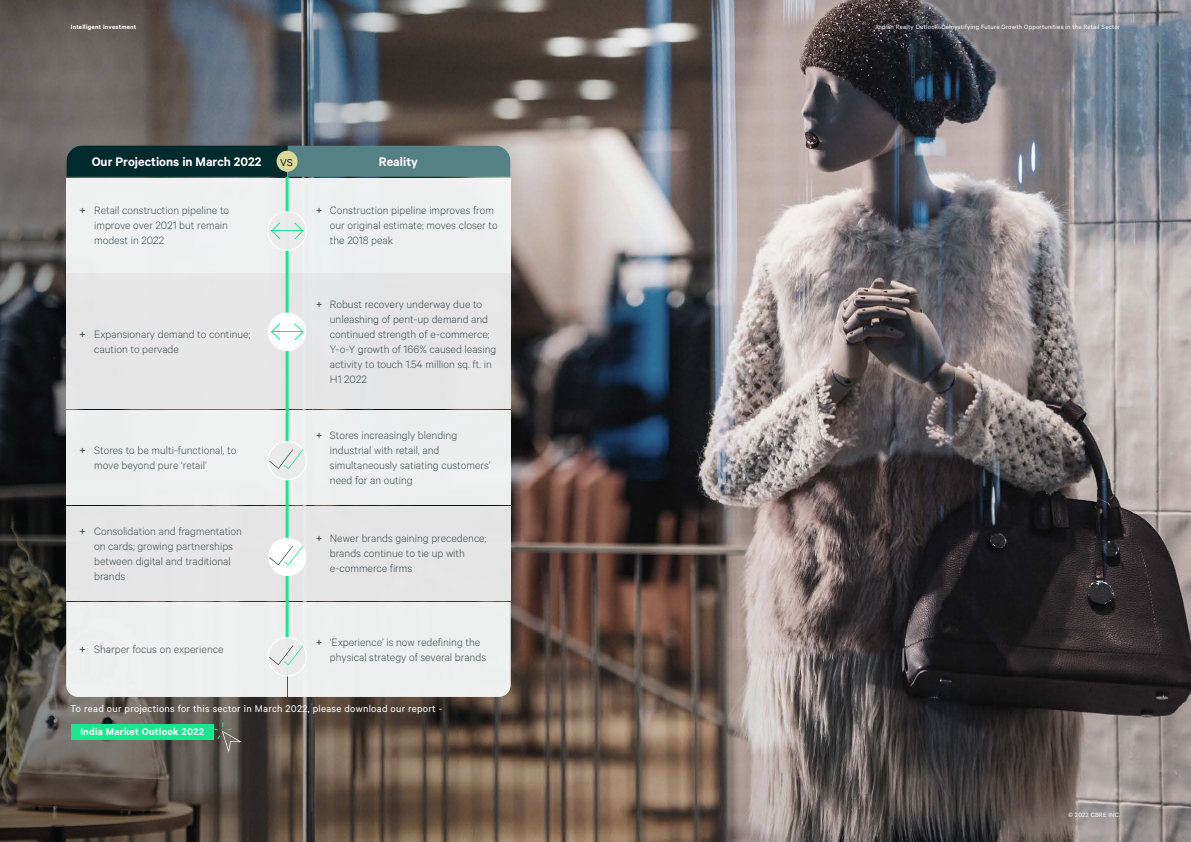
<style>
.page{position:relative;width:1191px;height:842px;background:#fff}
.page>*{position:absolute;margin:0;border:0;box-sizing:border-box;transform-origin:0 0}
.t1{font:600 14px "Calibre";color:#fff}
.t2{font:300 12px/15px "Calibre";color:#435254}
.t3{font:11px "Calibre";letter-spacing:.025em;color:#fff}
.t4{font:600 11px "Calibre";letter-spacing:.025em;color:#fff}
.t5{font:7px "Calibre";letter-spacing:.025em;color:#fff}
.t6{font:600 7px "Calibre";letter-spacing:.025em;color:#fff}
.s1{font-weight:300;font-size:15.6px;color:#000}
.s2{font-weight:500}
</style>
<div class="page">
<img style="left:1166px;top:0;width:25px;height:842px">
<img style="left:0;top:0;width:1166px;height:842px">
<div style="left:66px;top:178px;width:221px;height:95px;background:#f4f6f6"></div>
<div style="left:66px;top:506px;width:221px;height:95px;background:#ebebec"></div>
<div style="left:66px;top:274px;width:221px;height:135px;background:#ebebec"></div>
<div style="left:66px;top:410px;width:221px;height:95px;background:#f4f6f6"></div>
<div style="left:288px;top:178px;width:223px;height:95px;background:#eef0ef"></div>
<div style="left:288px;top:506px;width:223px;height:95px;background:#e5e4e5"></div>
<div style="left:288px;top:274px;width:223px;height:135px;background:#e4e5e6"></div>
<div style="left:288px;top:410px;width:223px;height:95px;background:#edefef"></div>
<hr style="left:285px;top:168px;width:3px;height:501px;background:#17e88f">
<div style="left:268px;top:212px;width:38px;height:38px;background:#ebebec;border-radius:50%"></div>
<div style="left:267px;top:211px;width:40px;height:40px;border:1px solid #fff;border-radius:50%"></div>
<svg style="left:271px;top:222px;width:32px;height:17px"></svg>
<div style="left:268px;top:313px;width:38px;height:38px;background:#fff;border-radius:50%"></div>
<svg style="left:271px;top:323px;width:32px;height:17px"></svg>
<div style="left:268px;top:441px;width:38px;height:39px;background:#ebebec;border-radius:50%"></div>
<div style="left:267px;top:441px;width:40px;height:39px;border:1px solid #fff;border-radius:50%"></div>
<svg style="left:269px;top:449px;width:34px;height:20px"></svg>
<div style="left:268px;top:538px;width:38px;height:38px;background:#fff;border-radius:50%"></div>
<svg style="left:269px;top:546px;width:34px;height:19px"></svg>
<div style="left:66px;top:602px;width:445px;height:95px;background:#eeefef"></div>
<svg style="left:67px;top:146px;width:443px;height:31px;background:#2b5659"></svg>
<div style="left:276px;top:151px;width:21px;height:21px;background:#dbd99a;border-radius:50%"></div>
<div style="left:71px;top:724px;width:142px;height:15px;background:#17e88f"></div>
<svg style="left:214px;top:723px;width:28px;height:30px"></svg>
<p class="t6" style="left:71px;top:23px;width:67px">Intelligent Investment</p>
<p class="t5" style="left:876px;top:23px;width:245px">Indian Realty Outlook: Demystifying Future Growth Opportunities in the Retail Sector</p>
<p class="t1" style="left:92px;top:153px;width:203px">Our Projections in March 2022 <span class="s1">vs</span></p>
<p class="t1" style="left:379px;top:153px;width:40px">Reality</p>
<p class="t2" style="left:94px;top:202px;width:136px;text-align:justify;text-indent:-15px"><span class="s2">+</span> Retail construction pipeline to improve over 2021 but remain modest in 2022</p>
<p class="t2" style="left:94px;top:326px;width:158px;text-indent:-15px"><span class="s2">+</span> Expansionary demand to continue; caution to pervade</p>
<p class="t2" style="left:94px;top:442px;width:144px;text-indent:-15px"><span class="s2">+</span> Stores to be multi-functional, to move beyond pure ‘retail’</p>
<p class="t2" style="left:94px;top:523px;width:149px;text-indent:-15px"><span class="s2">+</span> Consolidation and fragmentation on cards; growing partnerships between digital and traditional brands</p>
<p class="t2" style="left:330px;top:202px;width:169px;text-indent:-14px"><span class="s2">+</span> Construction pipeline improves from our original estimate; moves closer to the 2018 peak</p>
<p class="t2" style="left:330px;top:296px;width:168px;text-indent:-14px"><span class="s2">+</span> Robust recovery underway due to unleashing of pent-up demand and continued strength of e-commerce;<br>Y-o-Y growth of 166% caused leasing activity to touch 1.54 million sq. ft. in<br>H1 2022</p>
<p class="t2" style="left:330px;top:427px;width:162px;text-indent:-14px"><span class="s2">+</span> Stores increasingly blending industrial with retail, and simultaneously satiating customers’ need for an outing</p>
<p class="t2" style="left:330px;top:531px;width:158px;text-indent:-14px"><span class="s2">+</span> Newer brands gaining precedence; brands continue to tie up with e-commerce firms</p>
<p class="t2" style="left:79px;top:642px;width:146px"><span class="s2">+</span> Sharper focus on experience</p>
<p class="t2" style="left:330px;top:634px;width:158px;text-indent:-14px"><span class="s2">+</span> ‘Experience’ is now redefining the physical strategy of several brands</p>
<p class="t3" style="left:70px;top:702px;width:374px">To read our projections for this sector in March 2022, please download our report -</p>
<p class="t4" style="left:80px;top:725px;width:125px">India Market Outlook 2022</p>
<p class="t5" style="left:1068px;top:811px;width:54px">© 2022 CBRE INC.</p>
</div>
